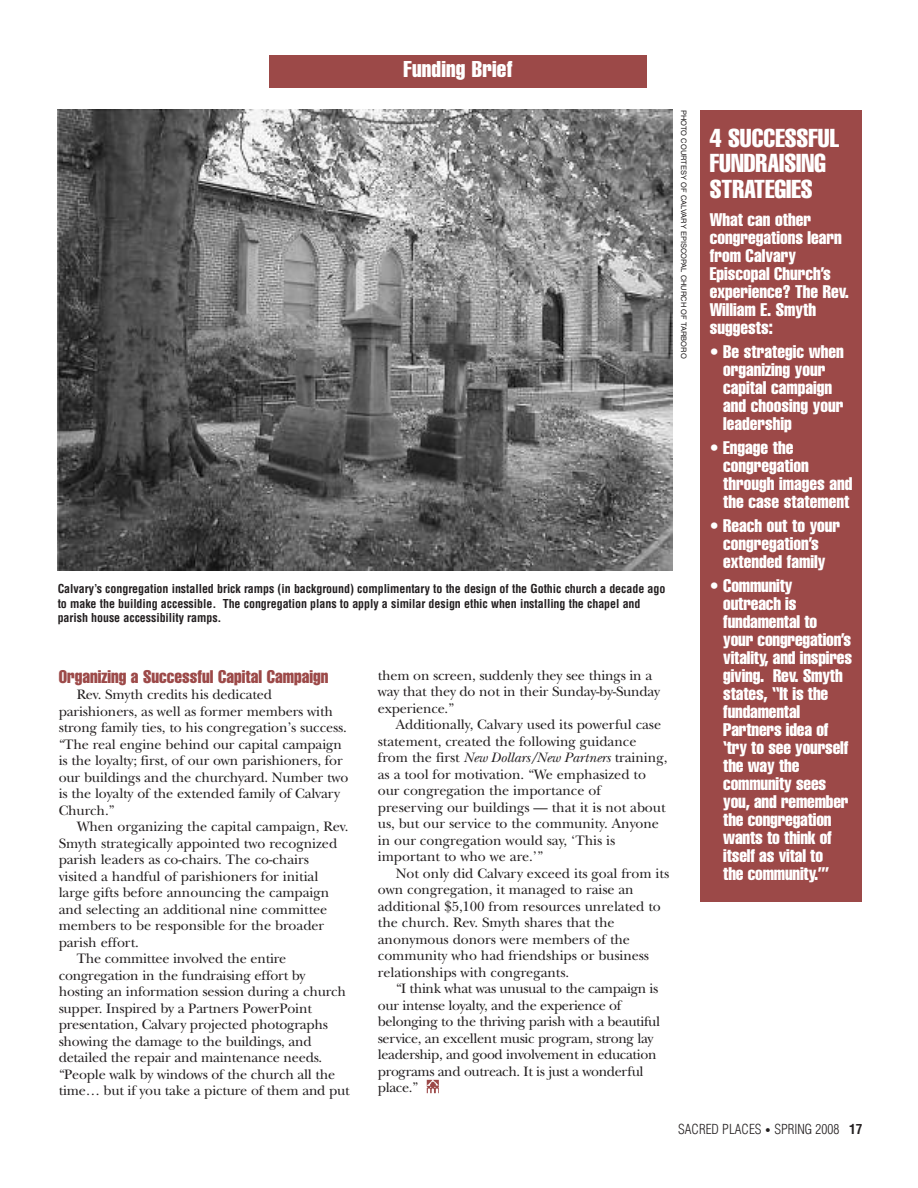
<style>
.page{position:relative;width:918px;height:1188px;background:#fff}
.page>*{position:absolute;margin:0;border:0;box-sizing:border-box;transform-origin:0 0}
.t1{font:extra-condensed 25.5px/25.5px "Helvetica";color:#fff}
.t2{font:extra-condensed 22.5px "Helvetica";letter-spacing:.01em;color:#fff}
.t3{font:extra-condensed 18px/18px "Helvetica";color:#fff}
.t4{font:extra-condensed 18px "Helvetica";color:#9c4948}
.t5{font:14.25px/16.5px "New Baskerville";letter-spacing:-.01em;color:#231f20}
.t6{font:300 condensed 13.5px "Helvetica";color:#231f20}
.t7{font:700 condensed 12px/14.2px "Helvetica";letter-spacing:-.005em;color:#231f20}
.t8{font:7.5px "Helvetica";color:#231f20}
.s1{font-style:italic}
.s2{font-size:10.5px}
.s3{font-weight:700}
</style>
<div class="page">
<div style="left:269px;top:56px;width:378px;height:32px;background:#9c4948"></div>
<svg style="left:427px;top:1080px;width:12px;height:13px"></svg>
<div style="left:701px;top:110px;width:161px;height:792px;background:#9c4948"></div>
<img style="left:58px;top:110px;width:615px;height:461px">
<h2 class="t2" style="left:403px;top:61px;width:111px">Funding Brief</h2>
<p class="t7" style="left:58px;top:582px;width:609px">Calvary’s congregation installed brick ramps (in background) complimentary to the design of the Gothic church a decade ago to make the building accessible. The congregation plans to apply a similar design ethic when installing the chapel and parish house accessibility ramps.</p>
<p class="t4" style="left:59px;top:670px;width:271px">Organizing a Successful Capital Campaign</p>
<p class="t5" style="left:59px;top:686px;width:291px;text-indent:18px">Rev. Smyth credits his dedicated parishioners, as well as former members with strong family ties, to his congregation’s success. “The real engine behind our capital campaign is the loyalty; first, of our own parishioners, for our buildings and the churchyard. Number two is the loyalty of the extended family of Calvary Church.”</p>
<p class="t5" style="left:77px;top:818px;width:273px">When organizing the capital campaign, Rev.</p>
<p class="t5" style="left:59px;top:835px;width:280px">Smyth strategically appointed two recognized</p>
<p class="t5" style="left:59px;top:851px;width:252px">parish leaders as co-chairs. The co-chairs</p>
<p class="t5" style="left:59px;top:868px;width:261px">visited a handful of parishioners for initial</p>
<p class="t5" style="left:59px;top:884px;width:272px">large gifts before announcing the campaign</p>
<p class="t5" style="left:59px;top:901px;width:270px">and selecting an additional nine committee</p>
<p class="t5" style="left:59px;top:917px;width:267px">members to be responsible for the broader</p>
<p class="t5" style="left:59px;top:934px;width:82px">parish effort.</p>
<p class="t5" style="left:77px;top:950px;width:211px">The committee involved the entire</p>
<p class="t5" style="left:59px;top:967px;width:248px">congregation in the fundraising effort by</p>
<p class="t5" style="left:59px;top:983px;width:289px">hosting an information session during a church</p>
<p class="t5" style="left:59px;top:1000px;width:255px">supper. Inspired by a Partners PowerPoint</p>
<p class="t5" style="left:59px;top:1016px;width:271px">presentation, Calvary projected photographs</p>
<p class="t5" style="left:59px;top:1033px;width:255px">showing the damage to the buildings, and</p>
<p class="t5" style="left:59px;top:1049px;width:265px">detailed the repair and maintenance needs.</p>
<p class="t5" style="left:59px;top:1066px;width:278px">“People walk by windows of the church all the</p>
<p class="t5" style="left:59px;top:1082px;width:293px">time… but if you take a picture of them and put</p>
<p class="t5" style="left:378px;top:667px;width:284px">them on screen, suddenly they see things in a way that they do not in their Sunday-by-Sunday experience.”</p>
<p class="t5" style="left:378px;top:716px;width:291px;text-indent:18px">Additionally, Calvary used its powerful case statement, created the following guidance from the first <span class="s1">New Dollars/New Partners</span> training, as a tool for motivation. “We emphasized to our congregation the importance of preserving our buildings — that it is not about us, but our service to the community. Anyone in our congregation would say, ‘This is important to who we are.’”</p>
<p class="t5" style="left:378px;top:865px;width:293px;text-indent:18px">Not only did Calvary exceed its goal from its own congregation, it managed to raise an additional $5,100 from resources unrelated to the church. Rev. Smyth shares that the anonymous donors were members of the community who had friendships or business relationships with congregants.</p>
<p class="t5" style="left:378px;top:980px;width:284px;text-indent:18px">“I think what was unusual to the campaign is our intense loyalty, and the experience of belonging to the thriving parish with a beautiful service, an excellent music program, strong lay leadership, and good involvement in education programs and outreach. It is just a wonderful place.”</p>
<p class="t8" style="left:687px;top:110px;width:251px;rotate:90deg">PHOTO COURTESY OF CALVARY EPISCOPAL CHURCH OF TARBORO</p>
<h1 class="t1" style="left:710px;top:126px;width:131px">4 SUCCESSFUL<br>FUNDRAISING<br>STRATEGIES</h1>
<p class="t3" style="left:710px;top:212px;width:141px">What can other congregations learn from Calvary<br>Episcopal Church’s experience? The Rev.<br>William E. Smyth suggests:</p>
<p class="t3" style="left:723px;top:344px;width:122px;text-indent:-14px">• Be strategic when organizing your capital campaign and choosing your leadership</p>
<p class="t3" style="left:723px;top:440px;width:131px;text-indent:-14px">• Engage the congregation through images and the case statement</p>
<p class="t3" style="left:710px;top:518px;width:132px;text-align:center">• Reach out to your congregation’s extended family</p>
<p class="t3" style="left:723px;top:578px;width:130px;text-indent:-13px">• Community outreach is fundamental to<br>your congregation’s vitality, and inspires giving. Rev. Smyth states, “It is the fundamental<br>Partners idea of ‘try to see yourself the way the community sees you, and remember the congregation wants to think of itself as vital to<br>the community.’”</p>
<p class="t6" style="left:678px;top:1121px;width:186px">SACRED PLACES <span class="s2">•</span> SPRING 2008 <span class="s3">17</span></p>
</div>
